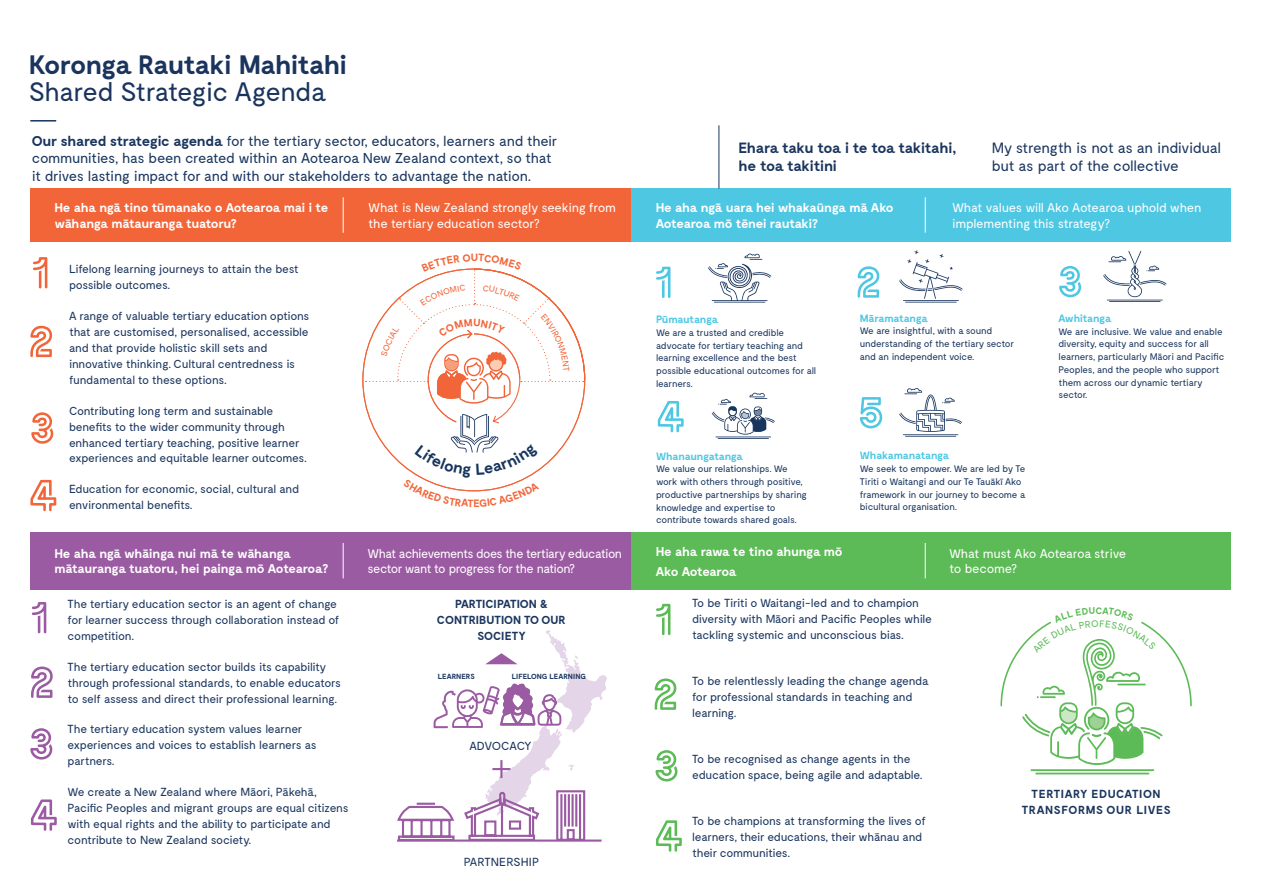
<style>
.page{position:relative;width:1263px;height:893px;background:#fff}
.page>*{position:absolute;margin:0;border:0;box-sizing:border-box;transform-origin:0 0}
.t1{font:700 26.7px "Moderat";letter-spacing:-.04em;color:#1a345d}
.t2{font:26.7px "Moderat";letter-spacing:-.025em;color:#1a345d}
.t3{font:14.85px/17.9px "Moderat";letter-spacing:-.03em;color:#1a355e}
.t4{font:700 14.85px/17.9px "Moderat";letter-spacing:-.04em;color:#1a355e}
.t5{font:14.4px/17.4px "Moderat";letter-spacing:-.025em;color:#18355e}
.t6{font:12.75px/15.3px "Moderat";letter-spacing:-.035em;color:#fff}
.t7{font:700 12.75px/15.3px "Moderat";letter-spacing:-.03em;color:#fff}
.t8{font:11.7px/15.9px "Moderat";letter-spacing:-.025em;color:#1a355e}
.t9{font:700 11.7px/15.9px "Moderat";letter-spacing:.015em;color:#1a355e;text-align:center}
.t10{font:700 11.7px/15.9px "Moderat";letter-spacing:.05em;color:#1a355e;text-align:center}
.t11{font:11.7px "Moderat";letter-spacing:.005em;color:#1a355e}
.t12{font:700 10.65px "Moderat";letter-spacing:-.03em;color:#4ec7e3}
.t13{font:9.6px/12.8px "Moderat";letter-spacing:-.025em;color:#1a355e}
.t14{font:700 7.5px "Moderat";color:#1a355e}
.s1{font-weight:700}
</style>
<div class="page">
<hr style="left:31px;top:120px;width:25px;height:2px;background:#17355e">
<div style="left:632px;top:532px;width:311px;height:57px;background:#5cbb56"></div>
<div style="left:925px;top:532px;width:306px;height:57px;background:#5cbb56"></div>
<svg style="left:656px;top:267px;width:14px;height:31px"></svg>
<svg style="left:857px;top:266px;width:22px;height:32px"></svg>
<svg style="left:1059px;top:266px;width:22px;height:31px"></svg>
<svg style="left:32px;top:602px;width:14px;height:31px"></svg>
<svg style="left:31px;top:666px;width:22px;height:32px"></svg>
<svg style="left:30px;top:728px;width:22px;height:32px"></svg>
<svg style="left:31px;top:799px;width:26px;height:32px"></svg>
<svg style="left:658px;top:401px;width:26px;height:31px"></svg>
<svg style="left:33px;top:257px;width:14px;height:31px"></svg>
<svg style="left:30px;top:326px;width:22px;height:31px"></svg>
<svg style="left:31px;top:412px;width:22px;height:32px"></svg>
<svg style="left:30px;top:480px;width:26px;height:31px"></svg>
<svg style="left:656px;top:604px;width:14px;height:31px"></svg>
<svg style="left:655px;top:678px;width:21px;height:32px"></svg>
<svg style="left:655px;top:750px;width:22px;height:31px"></svg>
<svg style="left:656px;top:820px;width:26px;height:32px"></svg>
<div style="left:30px;top:188px;width:314px;height:54px;background:#f26539"></div>
<div style="left:30px;top:532px;width:314px;height:57px;background:#9b5ba2"></div>
<div style="left:344px;top:188px;width:288px;height:54px;background:#f26539"></div>
<div style="left:632px;top:188px;width:311px;height:54px;background:#4ec7e3"></div>
<div style="left:343px;top:532px;width:288px;height:57px;background:#9b5ba2"></div>
<hr style="left:903px;top:300px;width:56px;height:1px;background:#1a355e">
<hr style="left:905px;top:302px;width:52px;height:1px;background:#1a355e">
<svg style="left:899px;top:250px;width:64px;height:49px"></svg>
<hr style="left:714px;top:302px;width:51px;height:1px;background:#1a355e">
<svg style="left:708px;top:254px;width:63px;height:47px"></svg>
<hr style="left:1107px;top:300px;width:56px;height:1px;background:#18355e">
<hr style="left:1109px;top:301px;width:51px;height:1px;background:#18355e">
<svg style="left:1103px;top:251px;width:63px;height:46px"></svg>
<hr style="left:903px;top:434px;width:55px;height:1px;background:#18355e">
<hr style="left:905px;top:436px;width:51px;height:1px;background:#18355e">
<svg style="left:899px;top:388px;width:63px;height:44px"></svg>
<hr style="left:719px;top:125px;width:1px;height:64px;background:#1a355e">
<hr style="left:343px;top:197px;width:1px;height:36px;background:#fff">
<hr style="left:343px;top:543px;width:1px;height:35px;background:#fff">
<hr style="left:925px;top:543px;width:1px;height:35px;background:#fff">
<hr style="left:925px;top:197px;width:1px;height:36px;background:#fff">
<svg style="left:860px;top:397px;width:22px;height:31px"></svg>
<hr style="left:1030px;top:769px;width:124px;height:2px;background:#5cbb56">
<hr style="left:1035px;top:773px;width:114px;height:1px;background:#5cbb56">
<div style="left:943px;top:188px;width:288px;height:54px;background:#4ec7e3"></div>
<hr style="left:715px;top:437px;width:56px;height:1px;background:#18355e">
<hr style="left:718px;top:438px;width:51px;height:1px;background:#18355e">
<svg style="left:397px;top:630px;width:210px;height:212px"></svg>
<svg style="left:712px;top:393px;width:63px;height:42px"></svg>
<svg style="left:1000px;top:621px;width:192px;height:144px"></svg>
<svg style="left:366px;top:268px;width:220px;height:224px"></svg>
<h1 class="t1" style="left:29px;top:49px;width:320px">Koronga Rautaki Mahitahi</h1>
<h1 class="t2" style="left:29px;top:77px;width:299px">Shared Strategic Agenda</h1>
<p class="t5" style="left:32px;top:133px;width:527px"><span class="s1">Our shared strategic agenda</span> for the tertiary sector, educators, learners and their communities, has been created within an Aotearoa New Zealand context, so that it drives lasting impact for and with our stakeholders to advantage the nation.</p>
<p class="t4" style="left:738px;top:139px;width:219px">Ehara taku toa i te toa takitahi, he toa takitini</p>
<p class="t3" style="left:992px;top:139px;width:231px">My strength is not as an individual but as part of the collective</p>
<p class="t7" style="left:54px;top:201px;width:275px">He aha ngā tino tūmanako o Aotearoa mai i te wāhanga mātauranga tuatoru?</p>
<p class="t8" style="left:69px;top:261px;width:231px">Lifelong learning journeys to attain the best possible outcomes.</p>
<p class="t8" style="left:69px;top:308px;width:242px">A range of valuable tertiary education options that are customised, personalised, accessible and that provide holistic skill sets and innovative thinking. Cultural centredness is fundamental to these options.</p>
<p class="t8" style="left:69px;top:403px;width:239px">Contributing long term and sustainable benefits to the wider community through enhanced tertiary teaching, positive learner experiences and equitable learner outcomes.</p>
<p class="t8" style="left:69px;top:482px;width:232px">Education for economic, social, cultural and environmental benefits.</p>
<p class="t7" style="left:54px;top:546px;width:275px">He aha ngā whāinga nui mā te wāhanga mātauranga tuatoru, hei painga mō Aotearoa?</p>
<p class="t8" style="left:68px;top:596px;width:273px">The tertiary education sector is an agent of change for learner success through collaboration instead of competition.</p>
<p class="t8" style="left:68px;top:659px;width:275px">The tertiary education sector builds its capability through professional standards, to enable educators to self assess and direct their professional learning.</p>
<p class="t8" style="left:68px;top:722px;width:251px">The tertiary education system values learner experiences and voices to establish learners as partners.</p>
<p class="t8" style="left:68px;top:785px;width:282px">We create a New Zealand where Māori, Pākehā, Pacific Peoples and migrant groups are equal citizens with equal rights and the ability to participate and contribute to New Zealand society.</p>
<p class="t6" style="left:368px;top:201px;width:249px">What is New Zealand strongly seeking from the tertiary education sector?</p>
<p class="t7" style="left:656px;top:201px;width:239px">He aha ngā uara hei whakaūnga mā Ako<br>Aotearoa mō tēnei rautaki?</p>
<p class="t6" style="left:952px;top:201px;width:251px">What values will Ako Aotearoa uphold when implementing this strategy?</p>
<p class="t6" style="left:367px;top:546px;width:256px">What achievements does the tertiary education sector want to progress for the nation?</p>
<p class="t9" style="left:437px;top:597px;width:130px">PARTICIPATION &amp;<br>CONTRIBUTION TO OUR<br>SOCIETY</p>
<p class="t14" style="left:438px;top:672px;width:39px">LEARNERS</p>
<p class="t14" style="left:512px;top:672px;width:76px">LIFELONG LEARNING</p>
<p class="t8" style="left:469px;top:739px;width:64px">ADVOCACY</p>
<p class="t11" style="left:464px;top:855px;width:77px">PARTNERSHIP</p>
<p class="t12" style="left:656px;top:313px;width:64px">Pūmautanga</p>
<p class="t13" style="left:656px;top:326px;width:162px">We are a trusted and credible advocate for tertiary teaching and learning excellence and the best possible educational outcomes for all learners.</p>
<p class="t12" style="left:656px;top:450px;width:89px">Whanaungatanga</p>
<p class="t13" style="left:656px;top:463px;width:152px">We value our relationships. We work with others through positive, productive partnerships by sharing knowledge and expertise to contribute towards shared goals.</p>
<p class="t12" style="left:860px;top:312px;width:70px">Māramatanga</p>
<p class="t13" style="left:860px;top:325px;width:156px">We are insightful, with a sound understanding of the tertiary sector and an independent voice.</p>
<p class="t12" style="left:860px;top:450px;width:91px">Whakamanatanga</p>
<p class="t13" style="left:860px;top:463px;width:167px">We seek to empower. We are led by Te Tiriti o Waitangi and our Te Tauākī Ako framework in our journey to become a bicultural organisation.</p>
<p class="t12" style="left:1058px;top:312px;width:55px">Awhitanga</p>
<p class="t13" style="left:1058px;top:325px;width:167px">We are inclusive. We value and enable diversity, equity and success for all learners, particularly Māori and Pacific<br>Peoples, and the people who support them across our dynamic tertiary sector.</p>
<p class="t7" style="left:656px;top:542px;width:188px;line-height:20.2px">He aha rawa te tino ahunga mō<br>Ako Aotearoa</p>
<p class="t6" style="left:949px;top:546px;width:179px">What must Ako Aotearoa strive to become?</p>
<p class="t8" style="left:692px;top:596px;width:241px">To be Tiriti o Waitangi-led and to champion diversity with Māori and Pacific Peoples while tackling systemic and unconscious bias.</p>
<p class="t8" style="left:692px;top:673px;width:238px">To be relentlessly leading the change agenda for professional standards in teaching and learning.</p>
<p class="t8" style="left:692px;top:751px;width:232px">To be recognised as change agents in the education space, being agile and adaptable.</p>
<p class="t8" style="left:692px;top:813px;width:235px">To be champions at transforming the lives of learners, their educations, their whānau and their communities.</p>
<p class="t10" style="left:1022px;top:786px;width:150px">TERTIARY EDUCATION<br>TRANSFORMS OUR LIVES</p>
</div>
